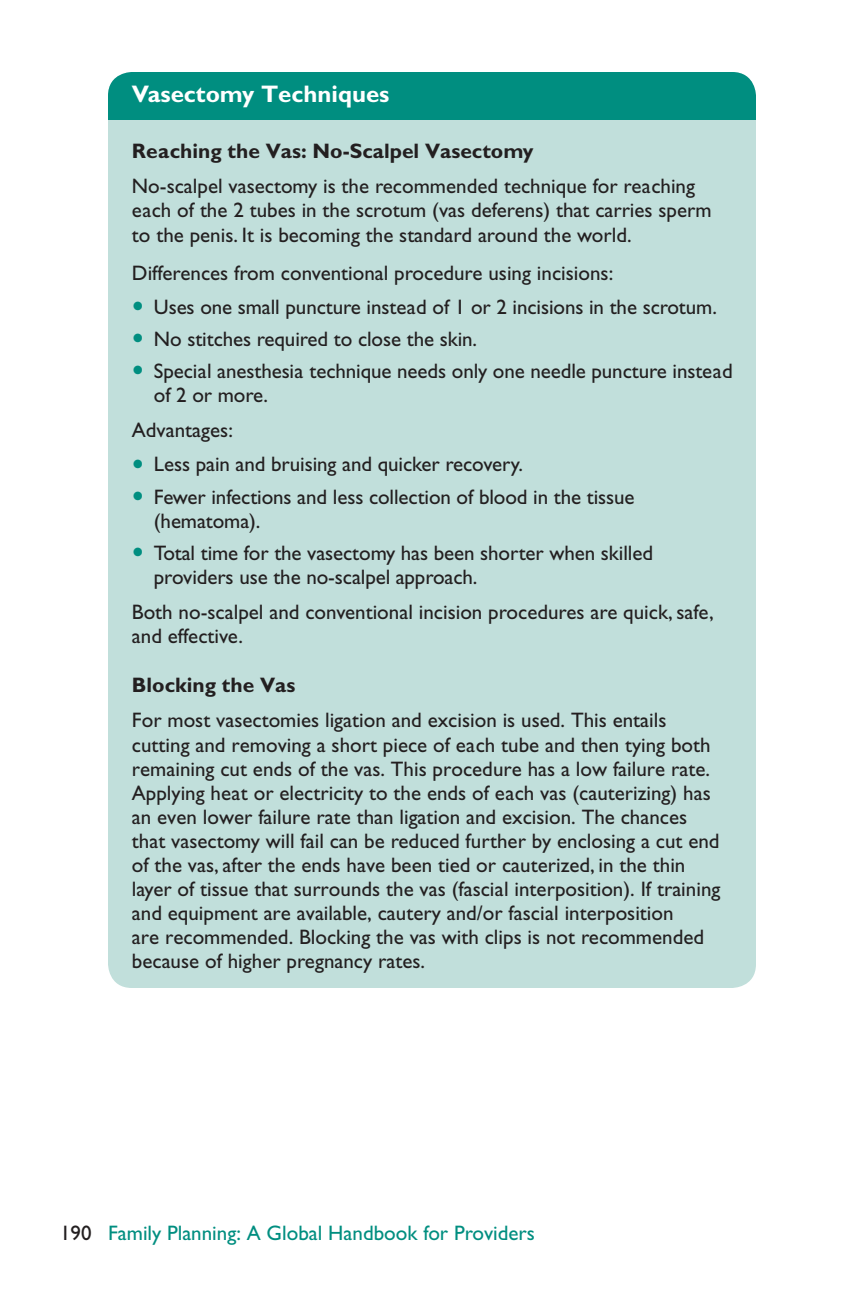
<style>
.page{position:relative;width:864px;height:1296px;background:#fff}
.page>*{position:absolute;margin:0;border:0;box-sizing:border-box;transform-origin:0 0}
.t1{font:700 24px "Gill Sans";color:#fff}
.t2{font:21px/24px "Gill Sans";color:#231f20}
.t3{font:700 21px "Gill Sans";color:#231f20}
.t4{font:21px "Gill Sans";color:#008e80}
.s1{color:#231f20}
</style>
<div class="page">
<div style="left:108px;top:72px;width:648px;height:916px;background:#c1dfdb;border-radius:24px"></div>
<div style="left:108px;top:72px;width:648px;height:47px;background:#008e80"></div>
<p class="t1" style="left:132px;top:79px;width:259px">Vasectomy Techniques</p>
<p class="t3" style="left:132px;top:138px;width:403px">Reaching the Vas: No-Scalpel Vasectomy</p>
<p class="t2" style="left:132px;top:175px;width:581px">No-scalpel vasectomy is the recommended technique for reaching each of the 2 tubes in the scrotum (vas deferens) that carries sperm to the penis. It is becoming the standard around the world.</p>
<p class="t2" style="left:154px;top:256px;width:565px;line-height:34px;text-indent:-22px">Differences from conventional procedure using incisions:<br>Uses one small puncture instead of 1 or 2 incisions in the scrotum.</p>
<p class="t2" style="left:154px;top:323px;width:580px;line-height:32px">No stitches required to close the skin.<br>Special anesthesia technique needs only one needle puncture instead</p>
<p class="t2" style="left:132px;top:377px;width:138px;line-height:36px;text-indent:22px">of 2 or more.<br>Advantages:</p>
<p class="t2" style="left:154px;top:449px;width:482px;line-height:32px">Less pain and bruising and quicker recovery.<br>Fewer infections and less collection of blood in the tissue</p>
<p class="t2" style="left:154px;top:505px;width:501px;line-height:32px">(hematoma).<br>Total time for the vasectomy has been shorter when skilled</p>
<p class="t2" style="left:132px;top:559px;width:583px;line-height:36px;text-indent:22px">providers use the no-scalpel approach.<br>Both no-scalpel and conventional incision procedures are quick, safe,</p>
<p class="t2" style="left:132px;top:625px;width:113px">and effective.</p>
<p class="t3" style="left:132px;top:672px;width:165px">Blocking the Vas</p>
<p class="t2" style="left:132px;top:709px;width:590px">For most vasectomies ligation and excision is used. This entails cutting and removing a short piece of each tube and then tying both remaining cut ends of the vas. This procedure has a low failure rate.<br>Applying heat or electricity to the ends of each vas (cauterizing) has an even lower failure rate than ligation and excision. The chances that vasectomy will fail can be reduced further by enclosing a cut end of the vas, after the ends have been tied or cauterized, in the thin layer of tissue that surrounds the vas (fascial interposition). If training and equipment are available, cautery and/or fascial interposition<br>are recommended. Blocking the vas with clips is not recommended because of higher pregnancy rates.</p>
<p class="t4" style="left:60px;top:1221px;width:476px"><span class="s1">190</span> Family Planning: A Global Handbook for Providers</p>
</div>
